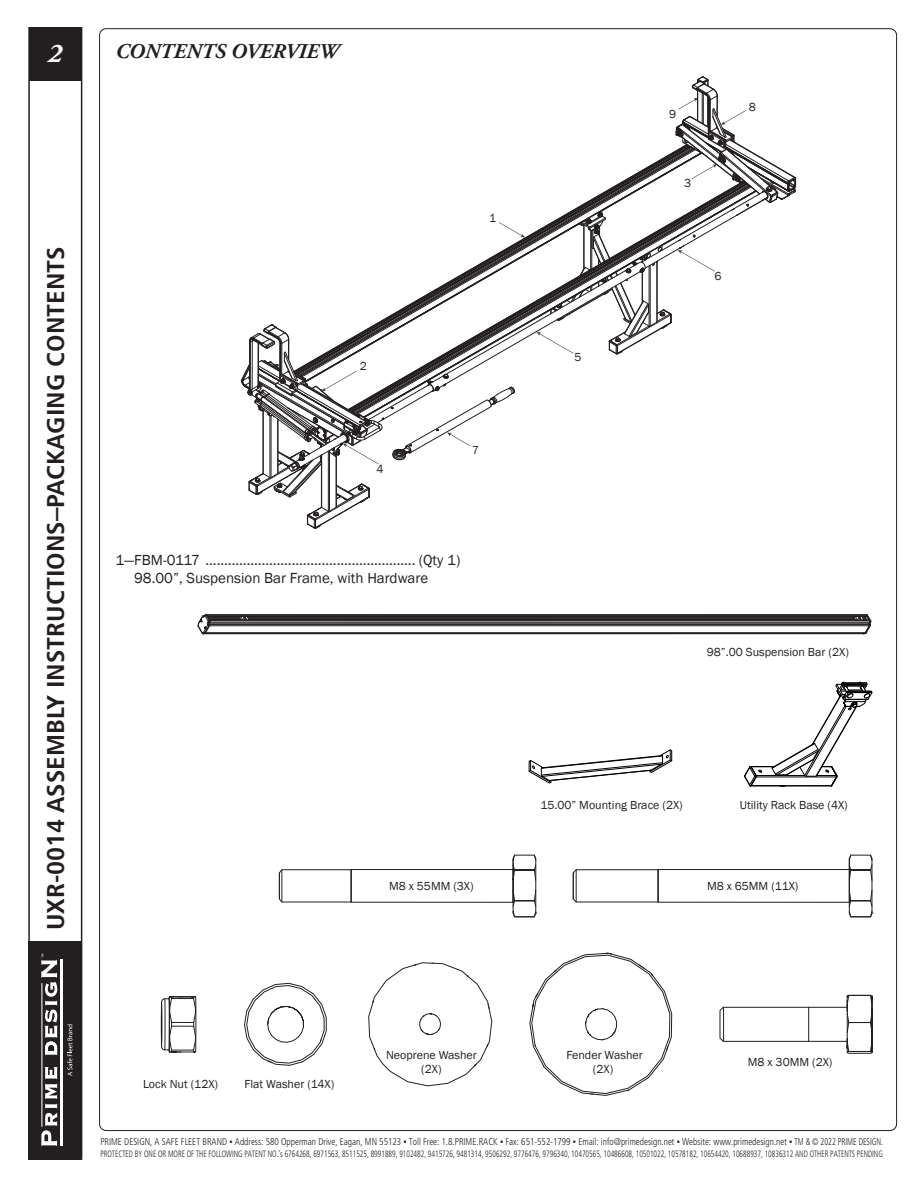
<style>
.page{position:relative;width:918px;height:1188px;background:#fff}
.page>*{position:absolute;margin:0;border:0;box-sizing:border-box;transform-origin:0 0}
.t1{font:italic 700 27px "Adobe Garamond Pro";color:#fff}
.t2{font:700 condensed 24.3px "Frutiger LT Std";color:#231f20;scale:1.11 1}
.t3{font:italic 700 21px "Adobe Garamond Pro";color:#231f20}
.t4{font:15px "Franklin Gothic";color:#231f20}
.t5{font:12px "Franklin Gothic";color:#231f20}
.t6{font:300 condensed 9.9px "Frutiger LT Std";color:#231f20;scale:.93 1}
.t7{font:300 condensed 9.15px "Frutiger LT Std";color:#231f20;scale:.81 1}
.s1{font-family:"Franklin Gothic";font-weight:400;font-stretch:normal}
.s2{font-family:"Arial";font-weight:400;font-stretch:normal}
</style>
<div class="page">
<svg style="left:28px;top:27px;width:54px;height:914px"></svg>
<div style="left:28px;top:941px;width:54px;height:219px;background:#231f20"></div>
<hr style="left:60px;top:960px;width:2px;height:186px;background:#fff">
<svg style="left:41px;top:1067px;width:17px;height:79px"></svg>
<hr style="left:41px;top:983px;width:1px;height:144px;background:#fff">
<svg style="left:41px;top:954px;width:17px;height:101px"></svg>
<svg style="left:67px;top:1024px;width:5px;height:52px"></svg>
<svg style="left:198px;top:614px;width:673px;height:20px"></svg>
<svg style="left:244px;top:983px;width:82px;height:83px"></svg>
<svg style="left:369px;top:962px;width:123px;height:124px"></svg>
<svg style="left:530px;top:953px;width:142px;height:143px"></svg>
<svg style="left:161px;top:996px;width:35px;height:57px"></svg>
<svg style="left:573px;top:855px;width:300px;height:62px"></svg>
<svg style="left:279px;top:855px;width:258px;height:62px"></svg>
<svg style="left:720px;top:995px;width:153px;height:59px"></svg>
<hr style="left:723px;top:1007px;width:1px;height:34px;background:#231f20">
<svg style="left:241px;top:77px;width:555px;height:452px"></svg>
<hr style="left:751px;top:786px;width:34px;height:1px;background:#000">
<hr style="left:785px;top:786px;width:46px;height:1px;background:#000">
<svg style="left:744px;top:681px;width:128px;height:105px"></svg>
<svg style="left:529px;top:750px;width:143px;height:33px"></svg>
<h1 class="t1" style="left:48px;top:38px;width:16px">2</h1>
<p class="t2" style="left:41px;top:930px;width:618px;rotate:-90deg">UXR-0014 ASSEMBLY INSTRUCTIONS–PACKAGING CONTENTS</p>
<p class="t3" style="left:115px;top:40px;width:225px">CONTENTS OVERVIEW</p>
<p class="t5" style="left:489px;top:210px;width:9px">1</p>
<p class="t5" style="left:360px;top:359px;width:9px">2</p>
<p class="t5" style="left:377px;top:462px;width:9px">4</p>
<p class="t5" style="left:472px;top:443px;width:9px">7</p>
<p class="t4" style="left:115px;top:551px;width:346px">1—FBM-0117 ........................................................ (Qty 1)</p>
<p class="t4" style="left:134px;top:569px;width:295px">98.00”, Suspension Bar Frame, with Hardware</p>
<p class="t5" style="left:575px;top:349px;width:9px">5</p>
<p class="t5" style="left:669px;top:107px;width:9px">9</p>
<p class="t5" style="left:684px;top:176px;width:9px">3</p>
<p class="t5" style="left:749px;top:99px;width:9px">8</p>
<p class="t5" style="left:715px;top:268px;width:9px">6</p>
<p class="t5" style="left:707px;top:644px;width:143px">98”.00 Suspension Bar (2X)</p>
<p class="t5" style="left:541px;top:798px;width:144px">15.00” Mounting Brace (2X)</p>
<p class="t5" style="left:740px;top:798px;width:109px">Utility Rack Base (4X)</p>
<p class="t5" style="left:389px;top:879px;width:86px">M8 x 55MM (3X)</p>
<p class="t5" style="left:707px;top:879px;width:93px">M8 x 65MM (11X)</p>
<p class="t5" style="left:143px;top:1077px;width:77px">Lock Nut (12X)</p>
<p class="t5" style="left:244px;top:1077px;width:91px">Flat Washer (14X)</p>
<p class="t5" style="left:386px;top:1047px;width:92px">Neoprene Washer</p>
<p class="t5" style="left:421px;top:1062px;width:22px">(2X)</p>
<p class="t5" style="left:566px;top:1047px;width:78px">Fender Washer</p>
<p class="t5" style="left:593px;top:1062px;width:22px">(2X)</p>
<p class="t5" style="left:748px;top:1054px;width:86px">M8 x 30MM (2X)</p>
<p class="t6" style="left:100px;top:1136px;width:843px">PRIME DESIGN, A SAFE FLEET BRAND <span class="s1">▪</span> Address: 580 Opperman Drive, Eagan, MN 55123 <span class="s2">▪</span> Toll Free: 1.8.PRIME.RACK <span class="s2">▪</span> Fax: 651-552-1799 <span class="s2">▪</span> Email: info@primedesign.net <span class="s2">▪</span> Website: www.primedesign.net <span class="s2">▪</span> TM &amp; © 2022 PRIME DESIGN.</p>
<p class="t7" style="left:100px;top:1149px;width:967px">PROTECTED BY ONE OR MORE OF THE FOLLOWING PATENT NO.’s 6764268, 6971563, 8511525, 8991889, 9102482, 9415726, 9481314, 9506292, 9776476, 9796340, 10470565, 10486608, 10501022, 10578182, 10654420, 10688937, 10836312 AND OTHER PATENTS PENDING</p>
</div>
